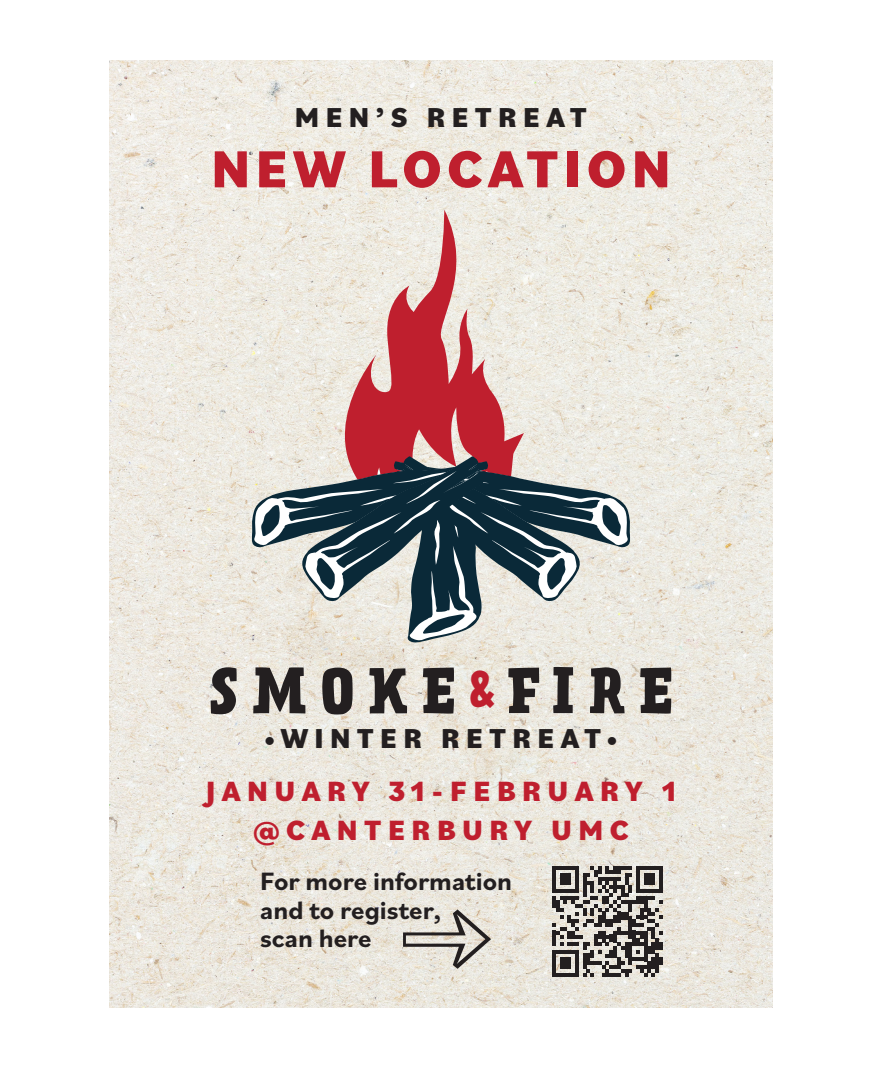
<style>
.page{position:relative;width:882px;height:1071px;background:#fff}
.page>*{position:absolute;margin:0;border:0;box-sizing:border-box;transform-origin:0 0}
.t1{font:700 57.4px "Prater Serif Pro";letter-spacing:.23em;color:#231f20}
.t2{font:800 54.6px "Bilo";letter-spacing:.1em;color:#bf1f2e}
.t3{font:800 29.22px "Bilo";letter-spacing:.22em;color:#bf1f2e}
.t4{font:800 28.7px "Bilo";letter-spacing:.22em;color:#231f20}
.t5{font:700 26.25px "Bilo";color:#231f20}
.s1{font-size:43.05px;color:#bf1f2e}
</style>
<div class="page">
<img style="left:109px;top:61px;width:664px;height:947px">
<svg style="left:302px;top:210px;width:222px;height:246px;background:#dea8a6"></svg>
<svg style="left:251px;top:456px;width:380px;height:187px;background:#90989a"></svg>
<svg style="left:552px;top:866px;width:111px;height:111px;background:#86827e"></svg>
<svg style="left:403px;top:909px;width:88px;height:60px;background:#c6c2b9"></svg>
<p class="t4" style="left:295px;top:98px;width:294px">MEN’S RETREAT</p>
<p class="t2" style="left:211px;top:131px;width:461px">NEW LOCATION</p>
<p class="t1" style="left:210px;top:648px;width:464px">SMOKE <span class="s1">&amp;</span> FIRE</p>
<p class="t4" style="left:264px;top:718px;width:355px">•WINTER RETREAT•</p>
<p class="t3" style="left:206px;top:771px;width:471px">JANUARY 31-FEBRUARY 1</p>
<p class="t3" style="left:253px;top:810px;width:377px">@CANTERBURY UMC</p>
<p class="t5" style="left:260px;top:863px;width:254px">For more information</p>
<p class="t5" style="left:260px;top:892px;width:183px">and to register,</p>
<p class="t5" style="left:260px;top:921px;width:113px">scan here</p>
</div>
